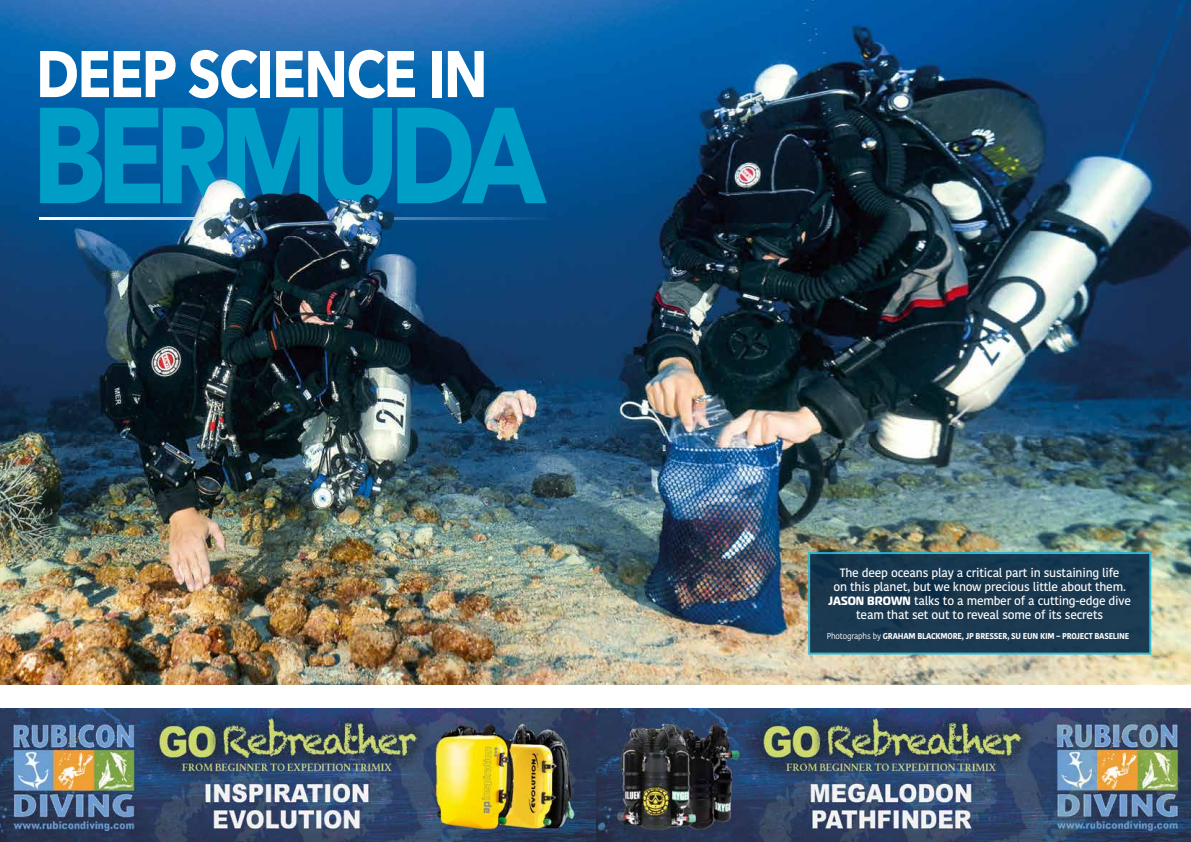
<style>
.page{position:relative;width:1191px;height:842px;background:#fff}
.page>*{position:absolute;margin:0;border:0;box-sizing:border-box;transform-origin:0 0}
.t1{font:700 134.8px "Avenir Next";letter-spacing:-.09em;color:#009dc6;scale:.83 1}
.t2{font:700 65px "Avenir Next";letter-spacing:-.03em;color:#fff;scale:.85 1}
.t3{font:500 12px/14.2px "Kohinoor Bangla";letter-spacing:-.02em;color:#fff;text-align:center}
.t4{font:700 8.4px "Kohinoor Bangla";letter-spacing:-.03em;color:#fff;scale:.95 1}
.s1{font-family:"Magistral Cond";font-weight:700}
.s2{font-weight:400}
</style>
<div class="page">
<img style="left:0;top:0;width:1191px;height:684px">
<img style="left:595px;top:708px;width:596px;height:134px">
<img style="left:0;top:708px;width:595px;height:134px">
<hr style="left:40px;top:217px;width:516px;height:3px;background:#fff">
<img style="left:181px;top:180px;width:213px;height:56px">
<div style="left:808px;top:552px;width:343px;height:103px;background:#1a3950;border:2px solid #21b9d9"></div>
<h2 class="t2" style="left:36px;top:32px;width:533px">DEEP SCIENCE IN</h2>
<h1 class="t1" style="left:32px;top:68px;width:620px">BERMUDA</h1>
<p class="t3" style="left:828px;top:565px;width:304px">The deep oceans play a critical part in sustaining life<br>on this planet, but we know precious little about them.<br><span class="s1">JASON BROWN</span> talks to a member of a cutting-edge dive team that set out to reveal some of its secrets</p>
<p class="t4" style="left:827px;top:629px;width:320px"><span class="s2">Photographs by</span> GRAHAM BLACKMORE, JP BRESSER, SU EUN KIM – PROJECT BASELINE</p>
</div>
